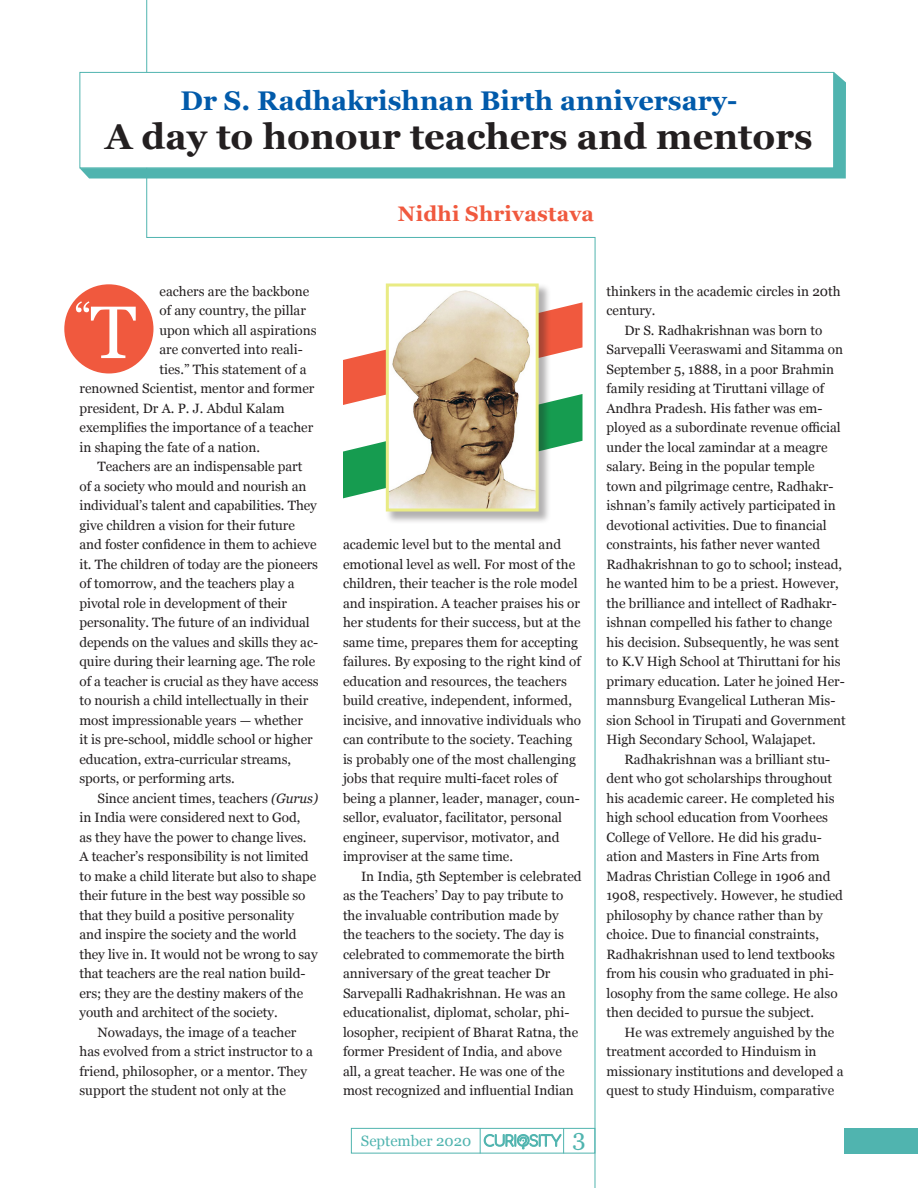
<style>
.page{position:relative;width:918px;height:1188px;background:#fff}
.page>*{position:absolute;margin:0;border:0;box-sizing:border-box;transform-origin:0 0}
.t1{font:700 36px "Georgia";color:#231f20}
.t2{font:700 27px "Georgia";color:#015aaa}
.t3{font:24px "Georgia";color:#50b4af}
.t4{font:700 21px "Georgia";letter-spacing:.01em;color:#f0593e}
.t5{font:15px "Georgia";color:#50b4af}
.t6{font:13.5px/19.5px "Georgia";color:#231f20}
.s1{font-style:italic}
</style>
<div class="page">
<svg style="left:146px;top:0;width:450px;height:1188px"></svg>
<div style="left:80px;top:72px;width:766px;height:106px;background:#50b4af"></div>
<div style="left:80px;top:72px;width:754px;height:96px;background:#fff;border:1px solid #50b4af"></div>
<div style="left:845px;top:1128px;width:73px;height:26px;background:#50b4af"></div>
<div style="left:64px;top:284px;width:89px;height:89px;background:#f0593e;border-radius:50%"></div>
<div style="left:351px;top:1128px;width:244px;height:26px;border:1px solid #50b4af"></div>
<svg style="left:480px;top:1128px;width:84px;height:26px"></svg>
<svg style="left:76px;top:301px;width:60px;height:57px"></svg>
<svg style="left:343px;top:302px;width:240px;height:196px"></svg>
<div style="left:385px;top:283px;width:166px;height:241px;background:#231f20;opacity:.35"></div>
<img style="left:390px;top:290px;width:145px;height:218px">
<div style="left:386px;top:284px;width:153px;height:228px;border:3px solid #e9eb84"></div>
<p class="t2" style="left:181px;top:81px;width:558px">Dr S. Radhakrishnan Birth anniversary-</p>
<p class="t1" style="left:105px;top:110px;width:709px">A day to honour teachers and mentors</p>
<p class="t4" style="left:398px;top:198px;width:198px">Nidhi Shrivastava</p>
<p class="t6" style="left:159px;top:281px;width:151px">eachers are the backbone</p>
<p class="t6" style="left:159px;top:300px;width:148px">of any country, the pillar</p>
<p class="t6" style="left:159px;top:320px;width:159px">upon which all aspirations</p>
<p class="t6" style="left:159px;top:339px;width:145px">are converted into reali-</p>
<p class="t6" style="left:159px;top:359px;width:149px">ties.” This statement of a</p>
<p class="t6" style="left:80px;top:378px;width:236px">renowned Scientist, mentor and former</p>
<p class="t6" style="left:80px;top:398px;width:207px">president, Dr A. P. J. Abdul Kalam</p>
<p class="t6" style="left:80px;top:417px;width:235px">exemplifies the importance of a teacher</p>
<p class="t6" style="left:80px;top:437px;width:182px">in shaping the fate of a nation.</p>
<p class="t6" style="left:80px;top:456px;width:241px;text-indent:18px">Teachers are an indispensable part<br>of a society who mould and nourish an individual’s talent and capabilities. They give children a vision for their future and foster confidence in them to achieve it. The children of today are the pioneers of tomorrow, and the teachers play a pivotal role in development of their personality. The future of an individual depends on the values and skills they ac&shy;quire during their learning age. The role of a teacher is crucial as they have access to nourish a child intellectually in their most impressionable years — whether<br>it is pre-school, middle school or higher education, extra-curricular streams, sports, or performing arts.</p>
<p class="t6" style="left:80px;top:788px;width:240px;text-indent:18px">Since ancient times, teachers <span class="s1">(Gurus) </span>in India were considered next to God,<br>as they have the power to change lives.<br>A teacher’s responsibility is not limited to make a child literate but also to shape their future in the best way possible so that they build a positive personality and inspire the society and the world they live in. It would not be wrong to say that teachers are the real nation build&shy;ers; they are the destiny makers of the youth and architect of the society.</p>
<p class="t6" style="left:80px;top:1022px;width:235px;text-indent:18px">Nowadays, the image of a teacher has evolved from a strict instructor to a friend, philosopher, or a mentor. They support the student not only at the</p>
<p class="t6" style="left:343px;top:534px;width:240px">academic level but to the mental and emotional level as well. For most of the children, their teacher is the role model and inspiration. A teacher praises his or her students for their success, but at the same time, prepares them for accepting failures. By exposing to the right kind of education and resources, the teachers build creative, independent, informed, incisive, and innovative individuals who can contribute to the society. Teaching is probably one of the most challenging jobs that require multi-facet roles of being a planner, leader, manager, coun&shy;sellor, evaluator, facilitator, personal engineer, supervisor, motivator, and improviser at the same time.</p>
<p class="t6" style="left:343px;top:866px;width:240px;text-indent:18px">In India, 5th September is celebrated as the Teachers’ Day to pay tribute to the invaluable contribution made by<br>the teachers to the society. The day is celebrated to commemorate the birth anniversary of the great teacher Dr Sarvepalli Radhakrishnan. He was an educationalist, diplomat, scholar, phi&shy;losopher, recipient of Bharat Ratna, the former President of India, and above all, a great teacher. He was one of the most recognized and influential Indian</p>
<p class="t5" style="left:361px;top:1129px;width:112px">September 2020</p>
<p class="t3" style="left:572px;top:1120px;width:15px">3</p>
<p class="t6" style="left:606px;top:281px;width:236px">thinkers in the academic circles in 20th century.</p>
<p class="t6" style="left:606px;top:320px;width:241px;text-indent:18px">Dr S. Radhakrishnan was born to Sarvepalli Veeraswami and Sitamma on September 5, 1888, in a poor Brahmin family residing at Tiruttani village of Andhra Pradesh. His father was em&shy;ployed as a subordinate revenue official under the local zamindar at a meagre salary. Being in the popular temple town and pilgrimage centre, Radhakr&shy;ishnan’s family actively participated in devotional activities. Due to financial constraints, his father never wanted Radhakrishnan to go to school; instead, he wanted him to be a priest. However, the brilliance and intellect of Radhakr&shy;ishnan compelled his father to change his decision. Subsequently, he was sent to K.V High School at Thiruttani for his primary education. Later he joined Her&shy;mannsburg Evangelical Lutheran Mis&shy;sion School in Tirupati and Government High Secondary School, Walajapet.</p>
<p class="t6" style="left:606px;top:749px;width:238px;text-indent:18px">Radhakrishnan was a brilliant stu&shy;dent who got scholarships throughout his academic career. He completed his high school education from Voorhees College of Vellore. He did his gradu&shy;ation and Masters in Fine Arts from Madras Christian College in 1906 and 1908, respectively. However, he studied philosophy by chance rather than by choice. Due to financial constraints, Radhakrishnan used to lend textbooks from his cousin who graduated in phi&shy;losophy from the same college. He also then decided to pursue the subject.</p>
<p class="t6" style="left:606px;top:1022px;width:239px;text-indent:18px">He was extremely anguished by the treatment accorded to Hinduism in missionary institutions and developed a quest to study Hinduism, comparative</p>
</div>
